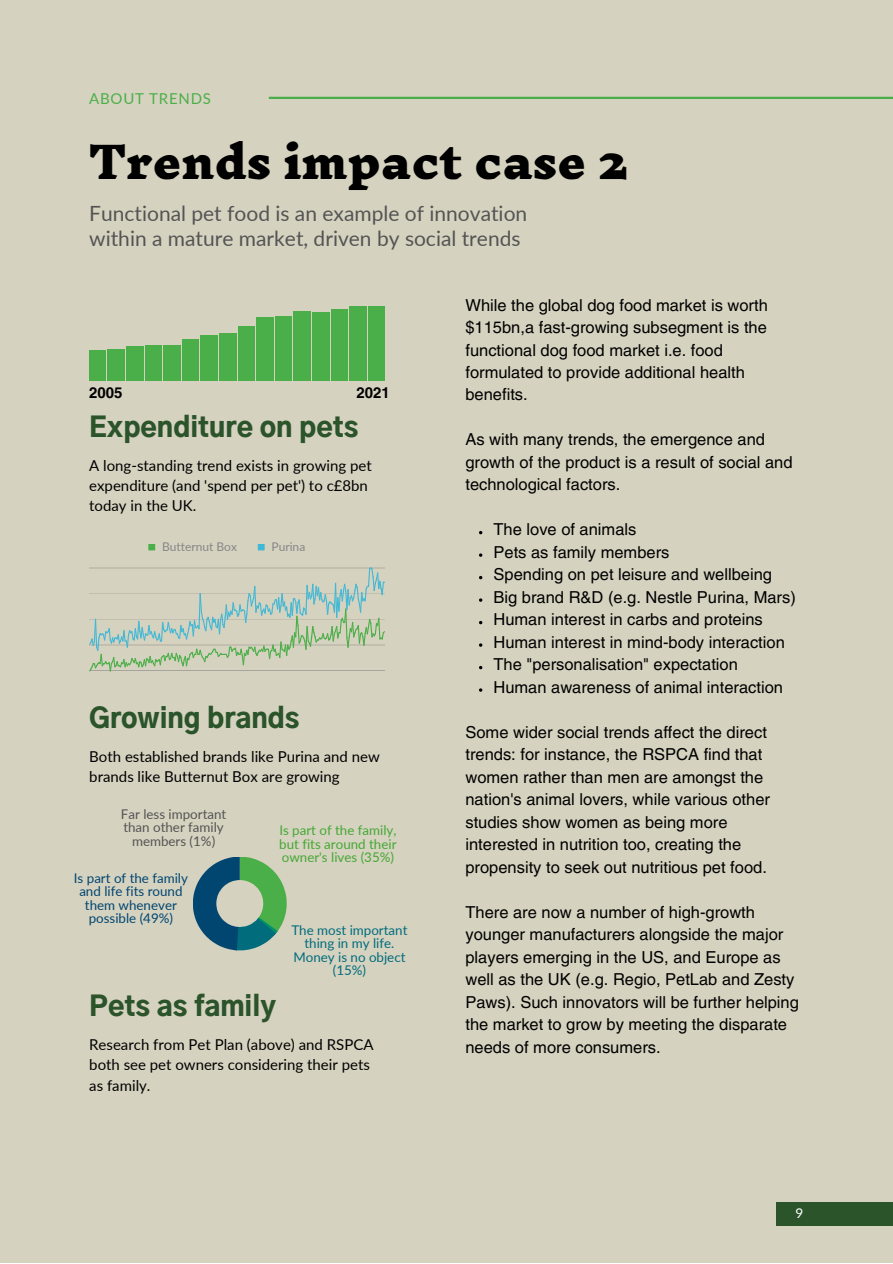
<style>
.page{position:relative;width:893px;height:1264px;background:#fff}
.page>*{position:absolute;margin:0;border:0;box-sizing:border-box;transform-origin:0 0}
.t1{font:900 43.5px "Inknut Antiqua";color:#000}
.t2{font:900 27px "Gothic A1";color:#2b542b}
.t3{font:21px/24.8px "Lato";color:#545454}
.t4{font:16.5px/22.5px "Helvetica LT Pro";color:#000}
.t5{font:15px/20.2px "Lato";color:#000}
.t6{font:15px "Lato";letter-spacing:.05em;color:#4aaf48}
.t7{font:700 15px "Helvetica LT Pro";color:#000}
.t8{font:13.5px "Lato";color:#fff}
.t9{font:13.35px/13.4px "Lato";color:#004671;text-align:center}
.t10{font:13.35px/13.4px "Lato";color:#45a834;text-align:justify}
.t11{font:13.35px/13.4px "Lato";color:#006c7c;text-align:center}
.t12{font:13.35px/13.4px "Lato";color:#545454;text-align:center}
.t13{font:12px "Lato";color:#868686}
</style>
<div class="page">
<div style="left:0;top:0;width:892px;height:1262px;background:#d6d2c0"></div>
<hr style="left:269px;top:97px;width:623px;height:2px;background:#4aaf48">
<div style="left:775px;top:1201px;width:117px;height:24px;background:#2b542b"></div>
<svg style="left:193px;top:857px;width:94px;height:93px"></svg>
<svg style="left:479px;top:553px;width:3px;height:4px"></svg>
<div style="left:89px;top:350px;width:17px;height:30px;background:#4aaf48"></div>
<div style="left:108px;top:349px;width:16px;height:31px;background:#4aaf48"></div>
<div style="left:126px;top:346px;width:17px;height:34px;background:#4aaf48"></div>
<div style="left:145px;top:345px;width:17px;height:35px;background:#4aaf48"></div>
<div style="left:164px;top:345px;width:16px;height:35px;background:#4aaf48"></div>
<div style="left:182px;top:340px;width:17px;height:40px;background:#4aaf48"></div>
<div style="left:201px;top:336px;width:16px;height:44px;background:#4aaf48"></div>
<div style="left:219px;top:333px;width:17px;height:47px;background:#4aaf48"></div>
<div style="left:238px;top:326px;width:17px;height:54px;background:#4aaf48"></div>
<div style="left:257px;top:317px;width:16px;height:63px;background:#4aaf48"></div>
<div style="left:275px;top:316px;width:17px;height:64px;background:#4aaf48"></div>
<div style="left:294px;top:312px;width:16px;height:68px;background:#4aaf48"></div>
<div style="left:312px;top:313px;width:17px;height:67px;background:#4aaf48"></div>
<div style="left:331px;top:310px;width:17px;height:70px;background:#4aaf48"></div>
<div style="left:350px;top:307px;width:16px;height:73px;background:#4aaf48"></div>
<div style="left:368px;top:306px;width:17px;height:74px;background:#4aaf48"></div>
<div style="left:148px;top:543px;width:7px;height:7px;background:#4aaf48"></div>
<div style="left:258px;top:543px;width:6px;height:7px;background:#41b8d5"></div>
<svg style="left:89px;top:567px;width:296px;height:104px"></svg>
<p class="t6" style="left:89px;top:89px;width:123px">ABOUT TRENDS</p>
<p class="t1" style="left:89px;top:138px;width:540px">Trends impact case 2</p>
<p class="t3" style="left:89px;top:200px;width:439px">Functional pet food is an example of innovation within a mature market, driven by social trends</p>
<p class="t7" style="left:89px;top:388px;width:35px">2005</p>
<p class="t7" style="left:356px;top:388px;width:35px">2021</p>
<p class="t2" style="left:89px;top:415px;width:270px">Expenditure on pets</p>
<p class="t5" style="left:89px;top:455px;width:284px">A long-standing trend exists in growing pet expenditure (and 'spend per pet') to c£8bn today in the UK.</p>
<p class="t13" style="left:162px;top:539px;width:76px">Butternut Box</p>
<p class="t13" style="left:271px;top:539px;width:35px">Purina</p>
<p class="t2" style="left:89px;top:706px;width:212px">Growing brands</p>
<p class="t5" style="left:89px;top:745px;width:292px">Both established brands like Purina and new brands like Butternut Box are growing</p>
<p class="t12" style="left:121px;top:807px;width:107px">Far less important than other family members (1%)</p>
<p class="t9" style="left:74px;top:871px;width:116px">Is part of the family and life fits round them whenever possible (49%)</p>
<p class="t10" style="left:279px;top:823px;width:119px">Is part of the family, but fits around their owner's lives (35%)</p>
<p class="t11" style="left:291px;top:923px;width:118px">The most important thing in my life.<br>Money is no object (15%)</p>
<p class="t2" style="left:89px;top:994px;width:188px">Pets as family</p>
<p class="t5" style="left:89px;top:1034px;width:286px">Research from Pet Plan (above) and RSPCA both see pet owners considering their pets as family.</p>
<p class="t4" style="left:465px;top:295px;width:304px">While the global dog food market is worth $115bn,a fast-growing subsegment is the functional dog food market i.e. food formulated to provide additional health benefits.</p>
<p class="t4" style="left:465px;top:430px;width:328px">As with many trends, the emergence and growth of the product is a result of social and technological factors.</p>
<p class="t4" style="left:493px;top:520px;width:144px">The love of animals</p>
<p class="t4" style="left:493px;top:542px;width:177px">Pets as family members</p>
<p class="t4" style="left:493px;top:565px;width:280px">Spending on pet leisure and wellbeing</p>
<p class="t4" style="left:493px;top:587px;width:304px">Big brand R&amp;D (e.g. Nestle Purina, Mars)</p>
<p class="t4" style="left:493px;top:610px;width:271px">Human interest in carbs and proteins</p>
<p class="t4" style="left:493px;top:632px;width:293px">Human interest in mind-body interaction</p>
<p class="t4" style="left:493px;top:655px;width:246px">The "personalisation" expectation</p>
<p class="t4" style="left:493px;top:677px;width:291px">Human awareness of animal interaction</p>
<p class="t4" style="left:465px;top:722px;width:306px">Some wider social trends affect the direct trends: for instance, the RSPCA find that women rather than men are amongst the nation's animal lovers, while various other studies show women as being more interested in nutrition too, creating the propensity to seek out nutritious pet food.</p>
<p class="t4" style="left:465px;top:902px;width:335px">There are now a number of high-growth younger manufacturers alongside the major players emerging in the US, and Europe as well as the UK (e.g. Regio, PetLab and Zesty Paws). Such innovators will be further helping the market to grow by meeting the disparate needs of more consumers.</p>
<p class="t8" style="left:795px;top:1204px;width:9px">9</p>
</div>
